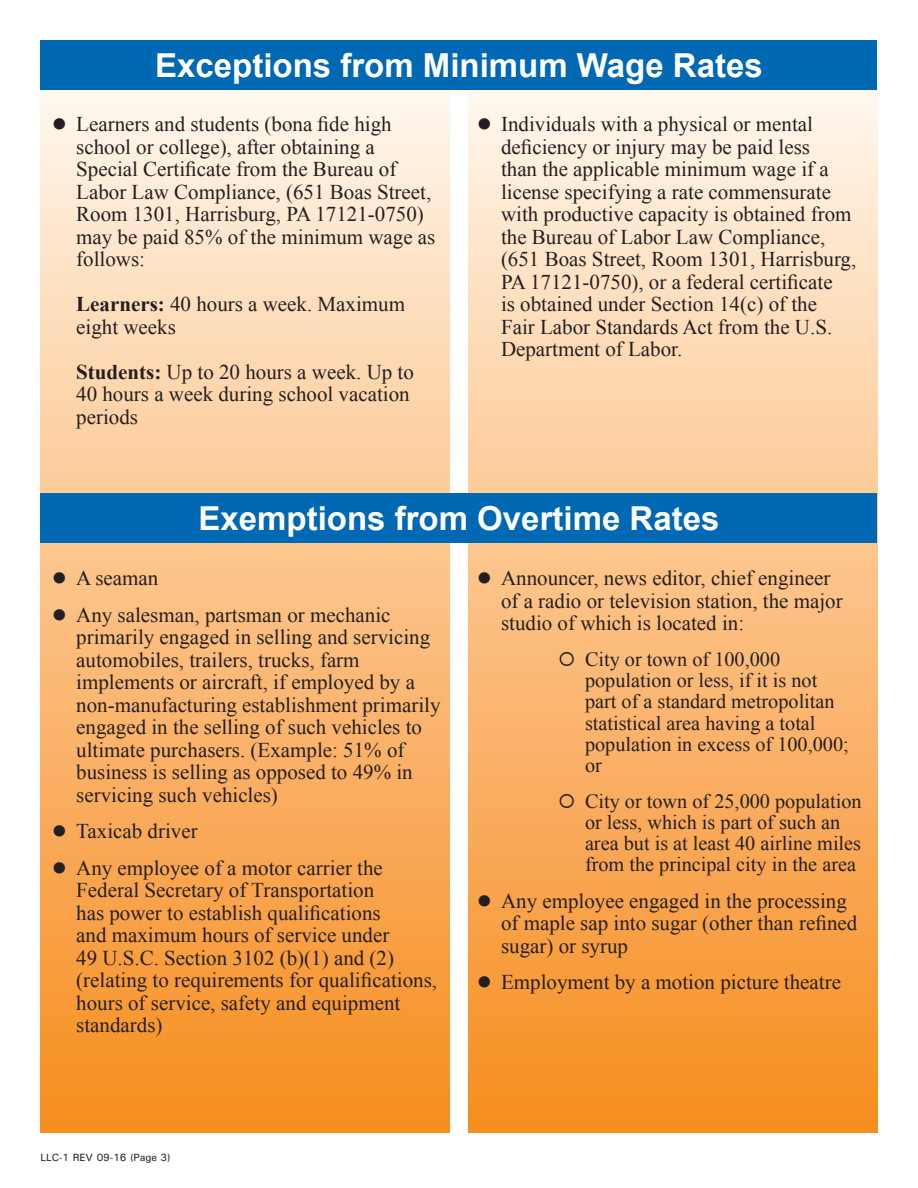
<style>
.page{position:relative;width:918px;height:1188px;background:#fff}
.page>*{position:absolute;margin:0;border:0;box-sizing:border-box;transform-origin:0 0}
.Main_Heading{font:700 33px "Arial";color:#fff}
.Bullet{font:21px/22.5px "Times New Roman";color:#231f20}
.Bullet_2{font:20.25px/21.3px "Times New Roman";color:#231f20}
.t1{font:10.5px "Univers ATT";color:#231f20}
.s1{font-weight:700}
</style>
<div class="page">
<div style="left:468px;top:40px;width:410px;height:1092px;background:linear-gradient(to bottom,#fffaf4,#f78c1d)"></div>
<div style="left:40px;top:40px;width:410px;height:1092px;background:linear-gradient(to bottom,#fffaf4,#f78c1d)"></div>
<div style="left:40px;top:40px;width:838px;height:50px;background:#0168b3"></div>
<div style="left:40px;top:493px;width:838px;height:50px;background:#0168b3"></div>
<p class="Main_Heading" style="left:155px;top:44px;width:609px">Exceptions from Minimum Wage Rates</p>
<p class="Bullet" style="left:76px;top:113px;width:361px;text-indent:-24px">● Learners and students (bona fide high school or college), after obtaining a Special Certificate from the Bureau of Labor Law Compliance, (651 Boas Street, Room 1301, Harrisburg, PA 17121-0750) may be paid 85% of the minimum wage as follows:</p>
<p class="Bullet" style="left:76px;top:293px;width:330px"><span class="s1">Learners:</span> 40 hours a week. Maximum eight weeks</p>
<p class="Bullet" style="left:76px;top:360px;width:339px"><span class="s1">Students:</span> Up to 20 hours a week. Up to<br>40 hours a week during school vacation periods</p>
<p class="Bullet" style="left:501px;top:113px;width:357px;text-indent:-24px">● Individuals with a physical or mental deficiency or injury may be paid less<br>than the applicable minimum wage if a license specifying a rate commensurate with productive capacity is obtained from the Bureau of Labor Law Compliance, (651 Boas Street, Room 1301, Harrisburg, PA 17121-0750), or a federal certificate<br>is obtained under Section 14(c) of the<br>Fair Labor Standards Act from the U.S.<br>Department of Labor.</p>
<p class="Main_Heading" style="left:199px;top:497px;width:522px">Exemptions from Overtime Rates</p>
<p class="Bullet" style="left:52px;top:567px;width:108px">● A seaman</p>
<p class="Bullet" style="left:76px;top:603px;width:366px;text-indent:-24px">● Any salesman, partsman or mechanic primarily engaged in selling and servicing automobiles, trailers, trucks, farm implements or aircraft, if employed by a non-manufacturing establishment primarily engaged in the selling of such vehicles to ultimate purchasers. (Example: 51% of business is selling as opposed to 49% in servicing such vehicles)</p>
<p class="Bullet" style="left:52px;top:820px;width:147px">● Taxicab driver</p>
<p class="Bullet" style="left:76px;top:856px;width:363px;text-indent:-24px">● Any employee of a motor carrier the Federal Secretary of Transportation<br>has power to establish qualifications<br>and maximum hours of service under<br>49 U.S.C. Section 3102 (b)(1) and (2) (relating to requirements for qualifications, hours of service, safety and equipment standards)</p>
<p class="Bullet" style="left:501px;top:567px;width:343px;text-indent:-24px">● Announcer, news editor, chief engineer of a radio or television station, the major studio of which is located in:</p>
<p class="Bullet_2" style="left:585px;top:648px;width:265px;text-indent:-27px">○ City or town of 100,000 population or less, if it is not part of a standard metropolitan statistical area having a total population in excess of 100,000; or</p>
<p class="Bullet_2" style="left:585px;top:790px;width:278px;text-indent:-27px">○ City or town of 25,000 population or less, which is part of such an area but is at least 40 airline miles from the principal city in the area</p>
<p class="Bullet" style="left:501px;top:889px;width:358px;text-indent:-24px">● Any employee engaged in the processing of maple sap into sugar (other than refined sugar) or syrup</p>
<p class="Bullet" style="left:477px;top:971px;width:366px">● Employment by a motion picture theatre</p>
<p class="t1" style="left:40px;top:1151px;width:132px">LLC-1 REV 09-16 (Page 3)</p>
</div>
